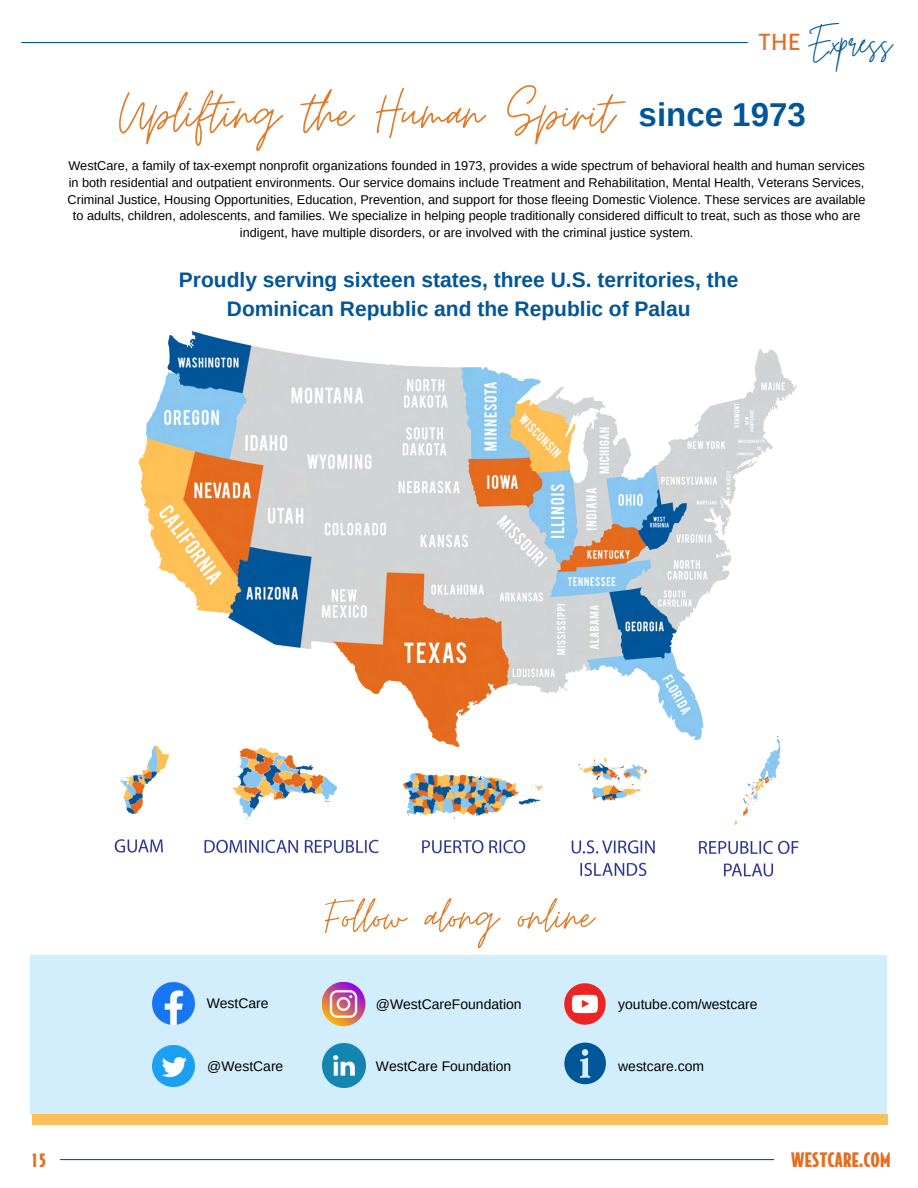
<style>
.page{position:relative;width:918px;height:1188px;background:#fff}
.page>*{position:absolute;margin:0;border:0;box-sizing:border-box;transform-origin:0 0}
.t1{font:63.15px "Moon Time";color:#e07a28}
.t2{font:53.25px "Moon Time";color:#e07a28}
.t3{font:700 33px "Arimo";color:#005699}
.t4{font:29.1px "Brittany Signature";color:#005699}
.t5{font:500 24.75px "Alegreya Sans SC";color:#e66c1f}
.t6{font:700 21px/29.2px "Arimo";color:#005699;text-align:center}
.t7{font:900 18.45px "OPTI Jake";color:#e66c1f}
.t8{font:900 16.95px "OPTI Jake";color:#e66c1f}
.t9{font:13.95px "Arimo";color:#000}
.t10{font:12.75px/17px "Arimo";color:#000;text-align:center}
</style>
<div class="page">
<div style="left:31px;top:955px;width:856px;height:160px;background:#d2eefc"></div>
<img style="left:564px;top:983px;width:42px;height:42px">
<img style="left:153px;top:982px;width:42px;height:42px">
<img style="left:153px;top:1045px;width:42px;height:42px">
<img style="left:322px;top:1044px;width:44px;height:44px">
<img style="left:322px;top:982px;width:44px;height:44px">
<div style="left:32px;top:1115px;width:856px;height:10px;background:#fdbf57"></div>
<svg style="left:564px;top:1043px;width:42px;height:41px"></svg>
<img style="left:115px;top:748px;width:684px;height:129px">
<img style="left:138px;top:331px;width:659px;height:417px">
<hr style="left:22px;top:42px;width:725px;height:1px;background:#005699">
<hr style="left:60px;top:1159px;width:714px;height:1px;background:#005699">
<p class="t1" style="left:119px;top:75px;width:496px">Uplifting the Human Spirit</p>
<p class="t5" style="left:758px;top:30px;width:43px">THE</p>
<p class="t4" style="left:807px;top:23px;width:86px">Express</p>
<p class="t3" style="left:639px;top:96px;width:169px">since 1973</p>
<p class="t10" style="left:68px;top:157px;width:799px">WestCare, a family of tax-exempt nonprofit organizations founded in 1973, provides a wide spectrum of behavioral health and human services in both residential and outpatient environments. Our service domains include Treatment and Rehabilitation, Mental Health, Veterans Services, Criminal Justice, Housing Opportunities, Education, Prevention, and support for those fleeing Domestic Violence. These services are available to adults, children, adolescents, and families. We specialize in helping people traditionally considered difficult to treat, such as those who are indigent, have multiple disorders, or are involved with the criminal justice system.</p>
<p class="t6" style="left:179px;top:265px;width:561px">Proudly serving sixteen states, three U.S. territories, the<br>Dominican Republic and the Republic of Palau</p>
<p class="t9" style="left:207px;top:995px;width:63px">WestCare</p>
<p class="t9" style="left:207px;top:1058px;width:78px">@WestCare</p>
<p class="t2" style="left:325px;top:884px;width:270px">Follow along online</p>
<p class="t9" style="left:376px;top:996px;width:147px">@WestCareFoundation</p>
<p class="t9" style="left:376px;top:1059px;width:137px">WestCare Foundation</p>
<p class="t9" style="left:618px;top:996px;width:141px">youtube.com/westcare</p>
<p class="t9" style="left:618px;top:1058px;width:87px">westcare.com</p>
<p class="t8" style="left:30px;top:1153px;width:18px">15</p>
<p class="t7" style="left:791px;top:1151px;width:101px">WESTCARE.COM</p>
</div>
